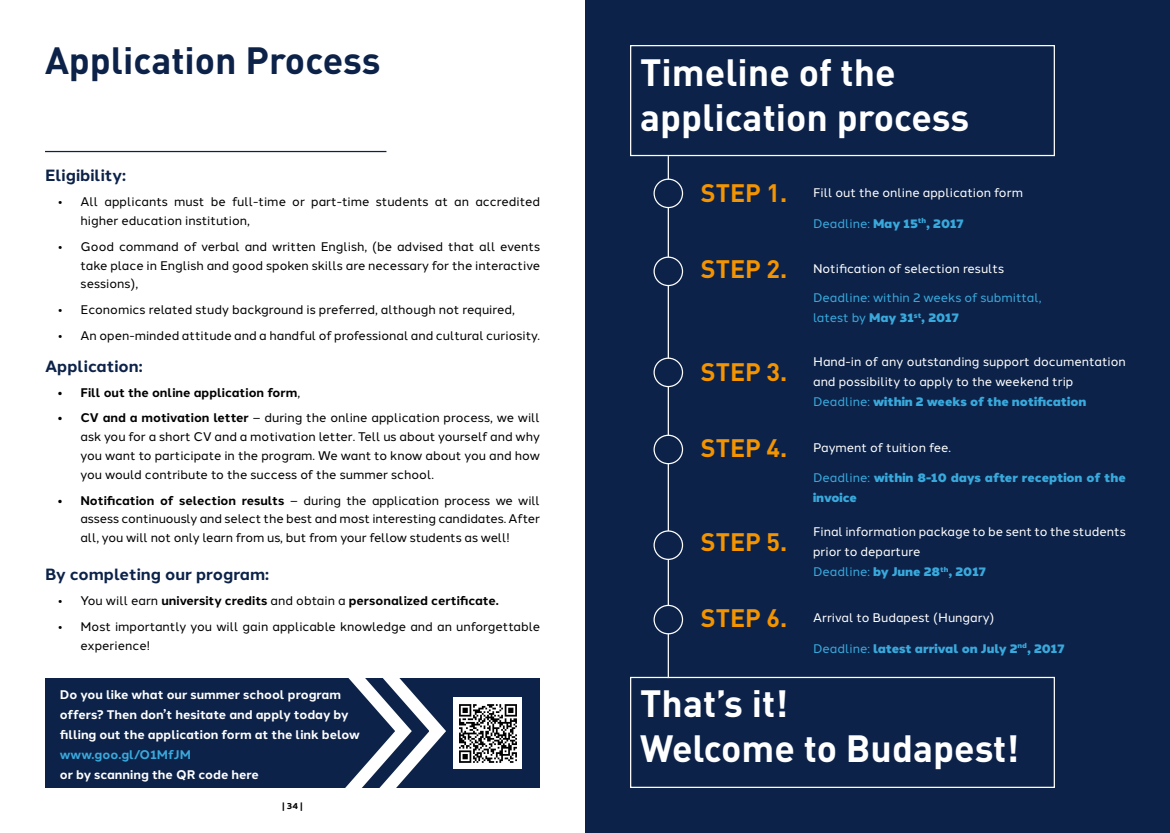
<style>
.page{position:relative;width:1170px;height:833px;background:#fff}
.page>*{position:absolute;margin:0;border:0;box-sizing:border-box;transform-origin:0 0}
.t1{font:700 37.5px/45px "DIN Pro";color:#fff}
.t2{font:700 37.5px "DIN Pro";color:#0c2249}
.t3{font:700 25px "DIN Pro";color:#f39400}
.t4{font:700 16.25px "Halcom";color:#0c2249}
.t5{font:12.5px/18.8px "Halcom";color:#000;text-align:justify}
.t6{font:12.5px/20.1px "Halcom";color:#fff}
.t7{font:700 12.5px/20px "Halcom";color:#fff}
.t8{font:900 12.5px/20px "Halcom";color:#39a9dc}
.t9{font:700 12.5px "Halcom";color:#000}
.t10{font:12.5px/20px "Halcom";color:#39a9dc}
.t11{font:700 12.5px "Halcom";color:#39a9dc}
.t12{font:700 8.75px "Halcom";color:#000}
.s1{font-weight:400}
.s2{font-weight:700}
.s3{font-family:"DIN Pro";font-weight:700;font-size:25px;color:#f39400}
.s4{font-weight:900}
.s5{color:#39a9dc}
.s6{font-weight:900;color:#39a9dc}
</style>
<div class="page">
<div style="left:45px;top:678px;width:495px;height:109px;background:#0c2249"></div>
<hr style="left:45px;top:151px;width:341px;height:1px;background:#0c2249">
<div style="left:585px;top:0;width:584px;height:833px;background:#0c2249"></div>
<div style="left:630px;top:45px;width:424px;height:111px;border:1px solid #fff"></div>
<div style="left:630px;top:677px;width:424px;height:111px;border:1px solid #fff"></div>
<hr style="left:667px;top:156px;width:2px;height:522px;background:#fff">
<div style="left:654px;top:358px;width:28px;height:28px;background:#0c2249;border-radius:50%"></div>
<div style="left:653px;top:357px;width:30px;height:30px;border:1px solid #fff;border-radius:50%"></div>
<div style="left:654px;top:605px;width:28px;height:29px;background:#0c2249;border-radius:50%"></div>
<div style="left:653px;top:605px;width:30px;height:29px;border:1px solid #fff;border-radius:50%"></div>
<div style="left:654px;top:179px;width:28px;height:28px;background:#0c2249;border-radius:50%"></div>
<div style="left:653px;top:178px;width:30px;height:30px;border:1px solid #fff;border-radius:50%"></div>
<div style="left:654px;top:435px;width:28px;height:28px;background:#0c2249;border-radius:50%"></div>
<div style="left:653px;top:435px;width:30px;height:29px;border:1px solid #fff;border-radius:50%"></div>
<div style="left:654px;top:257px;width:28px;height:28px;background:#0c2249;border-radius:50%"></div>
<div style="left:653px;top:256px;width:30px;height:30px;border:1px solid #fff;border-radius:50%"></div>
<div style="left:654px;top:531px;width:28px;height:28px;background:#0c2249;border-radius:50%"></div>
<div style="left:653px;top:530px;width:30px;height:30px;border:1px solid #fff;border-radius:50%"></div>
<svg style="left:329px;top:678px;width:125px;height:110px"></svg>
<img style="left:453px;top:698px;width:69px;height:71px">
<h1 class="t2" style="left:45px;top:35px;width:337px">Application Process</h1>
<h3 class="t4" style="left:45px;top:162px;width:83px">Eligibility:</h3>
<p class="t5" style="left:81px;top:191px;width:461px;text-indent:-23px">• All applicants must be full-time or part-time students at an accredited higher education institution,</p>
<p class="t5" style="left:81px;top:236px;width:461px;text-indent:-23px">• Good command of verbal and written English, (be advised that all events take place in English and good spoken skills are necessary for the interactive sessions),</p>
<p class="t5" style="left:58px;top:299px;width:458px">• Economics related study background is preferred, although not required,</p>
<p class="t5" style="left:58px;top:325px;width:483px">• An open-minded attitude and a handful of professional and cultural curiosity.</p>
<h3 class="t4" style="left:45px;top:353px;width:99px">Application:</h3>
<p class="t9" style="left:58px;top:382px;width:244px">• Fill out the online application form<span class="s1">,</span></p>
<p class="t5" style="left:80px;top:407px;width:461px;text-indent:-23px"><span class="s2">• CV and a motivation letter</span> – during the online application process, we will ask you for a short CV and a motivation letter. Tell us about yourself and why you want to participate in the program. We want to know about you and how you would contribute to the success of the summer school.</p>
<p class="t5" style="left:80px;top:489px;width:461px;text-indent:-23px"><span class="s2">• Notification of selection results</span> – during the application process we will assess continuously and select the best and most interesting candidates. After all, you will not only learn from us, but from your fellow students as well!</p>
<h3 class="t4" style="left:45px;top:561px;width:225px">By completing our program:</h3>
<p class="t9" style="left:58px;top:590px;width:442px"><span class="s1">• You will earn</span> university credits <span class="s1">and obtain a</span> personalized certificate.</p>
<p class="t5" style="left:81px;top:616px;width:461px;text-indent:-23px">• Most importantly you will gain applicable knowledge and an unforgettable experience!</p>
<p class="t7" style="left:60px;top:683px;width:301px">Do you like what our summer school program offers? Then don’t hesitate and apply today by filling out the application form at the link below</p>
<p class="t11" style="left:60px;top:744px;width:133px">www.goo.gl/O1MfJM</p>
<p class="t7" style="left:60px;top:763px;width:200px">or by scanning the QR code here</p>
<p class="t12" style="left:282px;top:798px;width:22px">| 34 |</p>
<h1 class="t1" style="left:640px;top:48px;width:330px">Timeline of the application process</h1>
<p class="t6" style="left:701px;top:182px;width:323px"><span class="s3">STEP 1.</span> Fill out the online application form</p>
<p class="t8" style="left:813px;top:213px;width:152px"><span class="s1">Deadline:</span> May 15<sup>th</sup>, 2017</p>
<p class="t6" style="left:701px;top:258px;width:304px"><span class="s3">STEP 2.</span> Notification of selection results</p>
<p class="t10" style="left:813px;top:287px;width:230px">Deadline: within 2 weeks of submittal, latest by <span class="s4">May 31</span><sup>st</sup><span class="s4">, 2017</span></p>
<h2 class="t3" style="left:701px;top:355px;width:88px">STEP 3.</h2>
<p class="t6" style="left:813px;top:350px;width:314px">Hand-in of any outstanding support documentation and possibility to apply to the weekend trip<br><span class="s5">Deadline:</span> <span class="s6">within 2 weeks of the notification</span></p>
<p class="t6" style="left:701px;top:436px;width:252px"><span class="s3">STEP 4.</span> Payment of tuition fee.</p>
<p class="t8" style="left:813px;top:467px;width:314px"><span class="s1">Deadline:</span> within 8-10 days after reception of the invoice</p>
<h2 class="t3" style="left:701px;top:525px;width:88px">STEP 5.</h2>
<p class="t6" style="left:813px;top:520px;width:314px">Final information package to be sent to the students prior to departure<br><span class="s5">Deadline:</span> <span class="s6">by June 28</span><sup>th</sup><span class="s6">, 2017</span></p>
<p class="t6" style="left:701px;top:606px;width:295px"><span class="s3">STEP 6.</span> Arrival to Budapest (Hungary)</p>
<p class="t8" style="left:813px;top:637px;width:253px"><span class="s1">Deadline:</span> latest arrival on July 2<sup>nd</sup>, 2017</p>
<h1 class="t1" style="left:640px;top:680px;width:380px">That’s it!<br>Welcome to Budapest!</h1>
</div>
